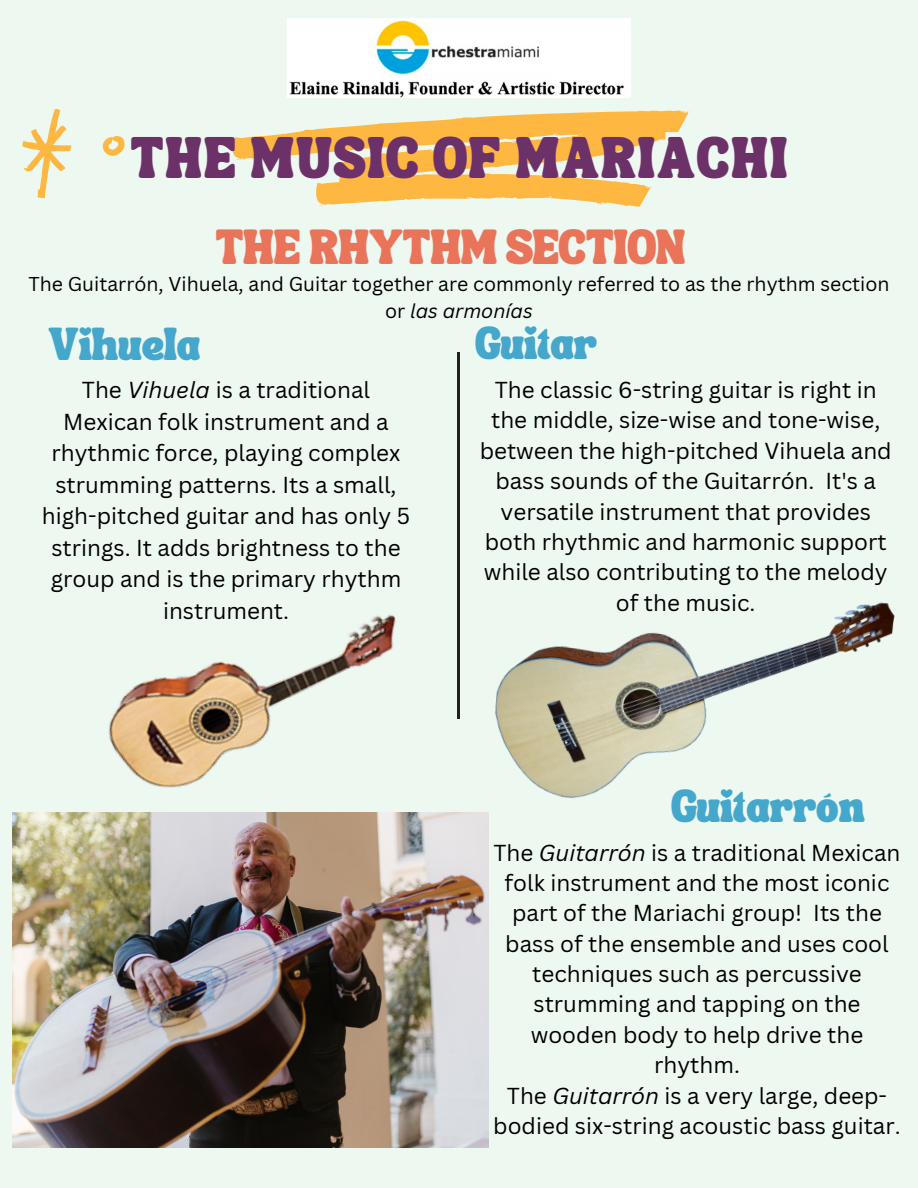
<style>
.page{position:relative;width:918px;height:1188px;background:#edf8f1}
.page>*{position:absolute;margin:0;border:0;box-sizing:border-box;transform-origin:0 0}
.t1{font:28.5px "TANSONGBIRD";letter-spacing:.075em;color:#6d3169}
.t2{font:24px "TANSONGBIRD";color:#ea745a}
.t3{font:22.5px/30.3px "Canva Sans";color:#000;text-align:center}
.t4{font:22.5px "TANSONGBIRD";color:#45a7cb}
.t5{font:19.5px/27px "Canva Sans";color:#000;text-align:center}
.s1{font-style:italic}
</style>
<div class="page">
<svg style="left:22px;top:109px;width:102px;height:89px"></svg>
<img style="left:12px;top:812px;width:476px;height:335px">
<img style="left:73px;top:614px;width:367px;height:234px">
<img style="left:488px;top:602px;width:407px;height:223px">
<svg style="left:232px;top:53px;width:458px;height:154px"></svg>
<img style="left:288px;top:18px;width:343px;height:80px">
<hr style="left:457px;top:352px;width:2px;height:367px;background:#231f20">
<p class="t1" style="left:131px;top:151px;width:658px">THE MUSIC OF MARIACHI</p>
<p class="t2" style="left:216px;top:241px;width:471px">THE RHYTHM SECTION</p>
<h3 class="t5" style="left:28px;top:270px;width:863px">The Guitarrón, Vihuela, and Guitar together are commonly referred to as the rhythm section or <span class="s1">las armonías</span></h3>
<h3 class="t4" style="left:476px;top:338px;width:123px">Guitar</h3>
<h3 class="t3" style="left:480px;top:374px;width:414px">The classic 6-string guitar is right in the middle, size-wise and tone-wise, between the high-pitched Vihuela and bass sounds of the Guitarrón. It's a versatile instrument that provides both rhythmic and harmonic support while also contributing to the melody of the music.</h3>
<h2 class="t4" style="left:49px;top:339px;width:153px">Vihuela</h2>
<h3 class="t3" style="left:42px;top:374px;width:370px;line-height:31.5px">The <span class="s1">Vihuela</span> is a traditional<br>Mexican folk instrument and a rhythmic force, playing complex strumming patterns. Its a small, high-pitched guitar and has only 5 strings. It adds brightness to the group and is the primary rhythm instrument.</h3>
<h1 class="t4" style="left:672px;top:801px;width:194px">Guitarrón</h1>
<p class="t3" style="left:493px;top:837px;width:409px">The <span class="s1">Guitarrón</span> is a traditional Mexican folk instrument and the most iconic part of the Mariachi group! Its the bass of the ensemble and uses cool techniques such as percussive strumming and tapping on the wooden body to help drive the rhythm.<br>The <span class="s1">Guitarrón</span> is a very large, deep&shy;bodied six-string acoustic bass guitar.</p>
</div>
